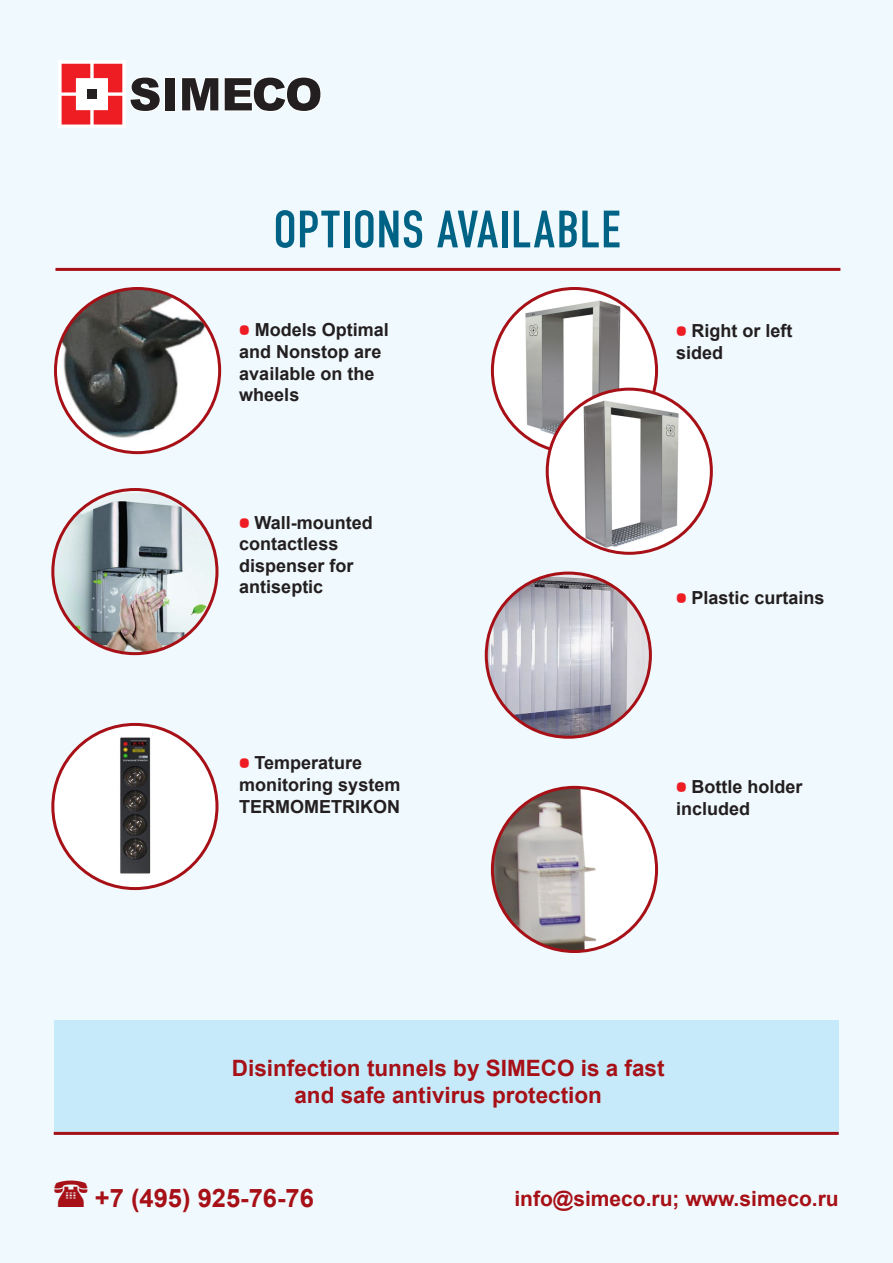
<style>
.page{position:relative;width:893px;height:1263px;background:#fff}
.page>*{position:absolute;margin:0;border:0;box-sizing:border-box;transform-origin:0 0}
.t1{font:52.5px "DIN Condensed C";letter-spacing:-.005em;color:#006385}
.t2{font:700 25.5px "Arial";color:#a61016}
.t3{font:700 22.5px/27px "Arial";color:#a61016;text-align:center}
.t4{font:700 21px "Arial";color:#a61016}
.t5{font:700 18px/21.6px "Arial";color:#231f20}
.s1{font-family:"Elektra Text Pro";color:#ee1d23}
</style>
<div class="page">
<div style="left:0;top:0;width:893px;height:1262px;background:#f0f9fd"></div>
<div style="left:54px;top:1020px;width:785px;height:115px;background:#c6eafa"></div>
<hr style="left:55px;top:268px;width:785px;height:3px;background:#a61016">
<hr style="left:54px;top:1132px;width:785px;height:3px;background:#a61016">
<svg style="left:164px;top:77px;width:12px;height:34px"></svg>
<div style="left:165px;top:78px;width:10px;height:32px;background:#231f20"></div>
<svg style="left:130px;top:77px;width:30px;height:35px"></svg>
<svg style="left:181px;top:77px;width:140px;height:35px"></svg>
<svg style="left:58px;top:60px;width:68px;height:68px"></svg>
<svg style="left:62px;top:64px;width:60px;height:61px"></svg>
<div style="left:87px;top:89px;width:10px;height:10px;background:#231f20"></div>
<img style="left:56px;top:288px;width:164px;height:165px;border-radius:82px">
<img style="left:53px;top:492px;width:164px;height:162px">
<img style="left:486px;top:573px;width:164px;height:164px;border-radius:82px">
<div style="left:492px;top:288px;width:164px;height:165px;background:#fff;border-radius:50%"></div>
<img style="left:510px;top:288px;width:121px;height:163px">
<div style="left:547px;top:389px;width:164px;height:164px;background:#fff;border-radius:50%"></div>
<img style="left:573px;top:389px;width:122px;height:162px">
<img style="left:492px;top:787px;width:164px;height:164px;border-radius:82px">
<img style="left:54px;top:724px;width:163px;height:164px">
<p class="t1" style="left:273px;top:200px;width:350px">OPTIONS AVAILABLE</p>
<p class="t5" style="left:239px;top:320px;width:151px"><span class="s1">•</span> Models Optimal and Nonstop are available on the wheels</p>
<p class="t5" style="left:239px;top:512px;width:135px"><span class="s1">•</span> Wall-mounted contactless dispenser for antiseptic</p>
<p class="t5" style="left:676px;top:321px;width:118px"><span class="s1">•</span> Right or left sided</p>
<p class="t5" style="left:676px;top:587px;width:150px"><span class="s1">•</span> Plastic curtains</p>
<p class="t5" style="left:239px;top:753px;width:124px"><span class="s1">•</span> Temperature</p>
<p class="t5" style="left:239px;top:774px;width:163px">monitoring system<br>TERMOMETRIKON</p>
<p class="t5" style="left:676px;top:777px;width:128px"><span class="s1">•</span> Bottle holder included</p>
<p class="t3" style="left:232px;top:1055px;width:434px">Disinfection tunnels by SIMECO is a fast and safe antivirus protection</p>
<p class="t2" style="left:95px;top:1180px;width:220px">+7 (495) 925-76-76</p>
<p class="t4" style="left:514px;top:1185px;width:326px">info@simeco.ru; www.simeco.ru</p>
</div>
